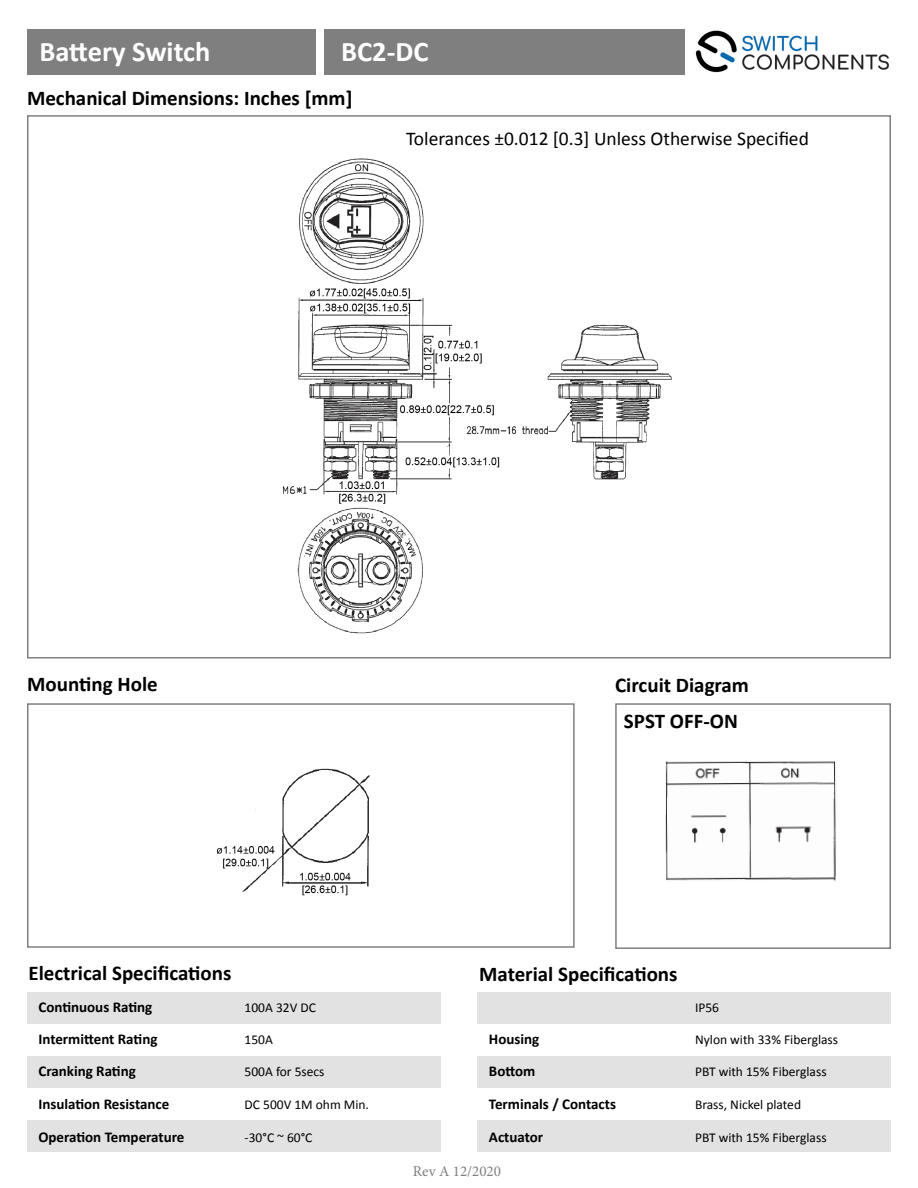
<style>
.page{position:relative;width:918px;height:1188px;background:#fff}
.page>*{position:absolute;margin:0;border:0;box-sizing:border-box;transform-origin:0 0}
.t1{font:700 28.5px "Calibri";color:#fff}
.t2{font:700 21px "Calibri";color:#000}
.t3{font:19.5px "Calibri";color:#000}
.t4{font:700 15px "Calibri";color:#000}
.t5{font:15px "Minion Pro";color:#7f7f7f}
.t6{font:13.5px "Calibri";color:#000}
</style>
<div class="page">
<img style="left:695px;top:30px;width:194px;height:43px">
<div style="left:27px;top:703px;width:548px;height:245px;border:2px solid #7f7f7f"></div>
<div style="left:615px;top:703px;width:276px;height:246px;border:2px solid #7f7f7f"></div>
<div style="left:27px;top:992px;width:414px;height:31px;background:#e2e2e2"></div>
<div style="left:477px;top:992px;width:414px;height:31px;background:#e2e2e2"></div>
<div style="left:27px;top:1056px;width:414px;height:32px;background:#e2e2e2"></div>
<div style="left:477px;top:1056px;width:414px;height:32px;background:#e2e2e2"></div>
<div style="left:27px;top:1120px;width:414px;height:32px;background:#e2e2e2"></div>
<div style="left:477px;top:1120px;width:414px;height:32px;background:#e2e2e2"></div>
<div style="left:27px;top:29px;width:288px;height:46px;background:#7f7f7f"></div>
<div style="left:324px;top:29px;width:361px;height:46px;background:#7f7f7f"></div>
<img style="left:217px;top:768px;width:153px;height:128px">
<img style="left:282px;top:158px;width:390px;height:476px">
<img style="left:666px;top:761px;width:170px;height:120px">
<p class="t1" style="left:40px;top:32px;width:172px">Battery Switch</p>
<p class="t1" style="left:341px;top:32px;width:89px">BC2-DC</p>
<p class="t2" style="left:27px;top:83px;width:327px">Mechanical Dimensions: Inches [mm]</p>
<p class="t3" style="left:406px;top:126px;width:404px">Tolerances ±0.012 [0.3] Unless Otherwise Specified</p>
<p class="t2" style="left:27px;top:669px;width:132px">Mounting Hole</p>
<p class="t2" style="left:615px;top:671px;width:135px">Circuit Diagram</p>
<p class="t2" style="left:624px;top:706px;width:115px">SPST OFF-ON</p>
<p class="t2" style="left:28px;top:958px;width:205px">Electrical Specifications</p>
<p class="t2" style="left:479px;top:959px;width:200px">Material Specifications</p>
<p class="t4" style="left:38px;top:996px;width:115px">Continuous Rating</p>
<p class="t4" style="left:38px;top:1028px;width:121px">Intermittent Rating</p>
<p class="t4" style="left:489px;top:1028px;width:52px">Housing</p>
<p class="t4" style="left:38px;top:1061px;width:99px">Cranking Rating</p>
<p class="t4" style="left:489px;top:1061px;width:48px">Bottom</p>
<p class="t4" style="left:38px;top:1093px;width:132px">Insulation Resistance</p>
<p class="t4" style="left:489px;top:1093px;width:129px">Terminals / Contacts</p>
<p class="t4" style="left:38px;top:1126px;width:148px">Operation Temperature</p>
<p class="t4" style="left:489px;top:1126px;width:56px">Actuator</p>
<p class="t6" style="left:245px;top:999px;width:73px">100A 32V DC</p>
<p class="t6" style="left:695px;top:999px;width:26px">IP56</p>
<p class="t6" style="left:245px;top:1031px;width:30px">150A</p>
<p class="t6" style="left:695px;top:1031px;width:145px">Nylon with 33% Fiberglass</p>
<p class="t6" style="left:245px;top:1063px;width:81px">500A for 5secs</p>
<p class="t6" style="left:695px;top:1063px;width:133px">PBT with 15% Fiberglass</p>
<p class="t6" style="left:245px;top:1096px;width:126px">DC 500V 1M ohm Min.</p>
<p class="t6" style="left:695px;top:1096px;width:108px">Brass, Nickel plated</p>
<p class="t6" style="left:245px;top:1129px;width:69px">-30°C ~ 60°C</p>
<p class="t6" style="left:695px;top:1129px;width:133px">PBT with 15% Fiberglass</p>
<p class="t5" style="left:413px;top:1162px;width:90px">Rev A 12/2020</p>
</div>
